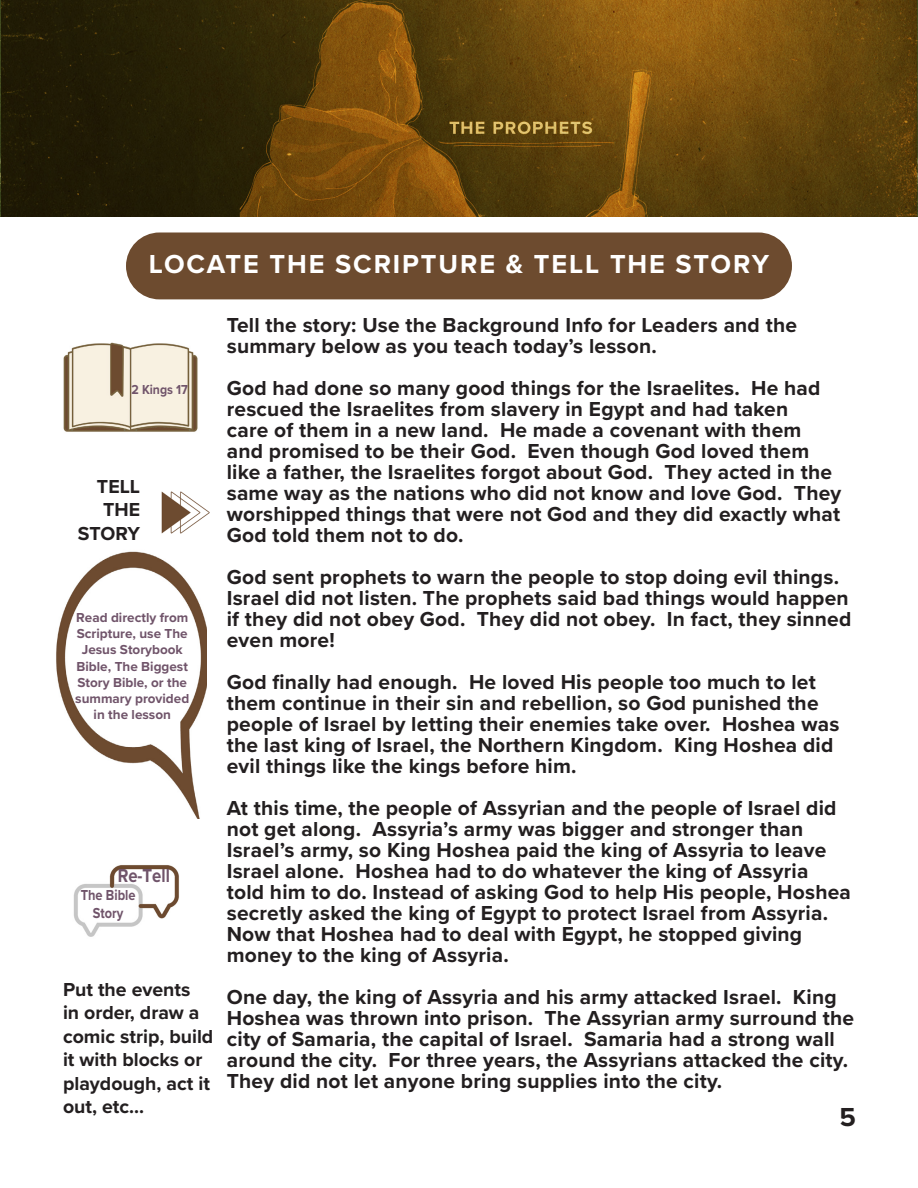
<style>
.page{position:relative;width:918px;height:1188px;background:#fff}
.page>*{position:absolute;margin:0;border:0;box-sizing:border-box;transform-origin:0 0}
.Paragraph_Style_4{font:700 27px "Proxima Nova";letter-spacing:.07em;color:#fff}
.t1{font:700 27px "Proxima Nova";color:#231f20}
.Paragraph_Style_5{font:700 21px/21px "Proxima Nova";letter-spacing:.01em;color:#231f20}
.Memory_Verse{font:700 19.5px/23.4px "Proxima Nova";color:#231f20}
.Memory_Verse-2{font:700 19.5px "Proxima Nova";color:#70546a;scale:.85 1}
.Memory_Verse-3{font:700 15px/18px "Proxima Nova";color:#70546a;text-align:center;scale:.85 1}
.Memory_Verse-4{font:700 13.5px/16.2px "Proxima Nova";color:#70546a;text-align:center}
.Memory_Verse-5{font:700 13.5px "Proxima Nova";color:#70546a;scale:.91 1}
</style>
<div class="page">
<img style="left:0;top:0;width:918px;height:216px">
<div style="left:126px;top:232px;width:666px;height:67px;background:#6d4b2f;border-radius:33px"></div>
<img style="left:161px;top:491px;width:49px;height:43px">
<img style="left:73px;top:865px;width:106px;height:72px">
<img style="left:56px;top:551px;width:150px;height:268px">
<img style="left:63px;top:342px;width:135px;height:90px">
<p class="Paragraph_Style_4" style="left:149px;top:244px;width:622px">LOCATE THE SCRIPTURE &amp; TELL THE STORY</p>
<p class="Memory_Verse-5" style="left:132px;top:379px;width:64px">2 Kings 17</p>
<p class="Memory_Verse" style="left:97px;top:474px;width:45px">TELL</p>
<p class="Memory_Verse" style="left:103px;top:497px;width:38px">THE</p>
<p class="Memory_Verse" style="left:78px;top:521px;width:64px">STORY</p>
<p class="Memory_Verse-4" style="left:76px;top:609px;width:114px">Read directly from</p>
<p class="Memory_Verse-4" style="left:77px;top:625px;width:112px">Scripture, use The</p>
<p class="Memory_Verse-4" style="left:75px;top:642px;width:115px">Jesus Storybook<br>Bible, The Biggest<br>Story Bible, or the summary provided</p>
<p class="Memory_Verse-4" style="left:94px;top:706px;width:79px">in the lesson</p>
<p class="Memory_Verse-2" style="left:118px;top:861px;width:63px">Re-Tell</p>
<p class="Memory_Verse-3" style="left:81px;top:886px;width:66px">The Bible<br>Story</p>
<p class="Memory_Verse" style="left:63px;top:977px;width:152px">Put the events<br>in order, draw a comic strip, build it with blocks or playdough, act it out, etc...</p>
<p class="Paragraph_Style_5" style="left:227px;top:314px;width:572px">Tell the story: Use the Background Info for Leaders and the summary below as you teach today’s lesson.</p>
<p class="Paragraph_Style_5" style="left:227px;top:377px;width:616px">God had done so many good things for the Israelites. He had rescued the Israelites from slavery in Egypt and had taken<br>care of them in a new land. He made a covenant with them and promised to be their God. Even though God loved them like a father, the Israelites forgot about God. They acted in the same way as the nations who did not know and love God. They worshipped things that were not God and they did exactly what God told them not to do.</p>
<p class="Paragraph_Style_5" style="left:227px;top:566px;width:626px">God sent prophets to warn the people to stop doing evil things.<br>Israel did not listen. The prophets said bad things would happen if they did not obey God. They did not obey. In fact, they sinned even more!</p>
<p class="Paragraph_Style_5" style="left:227px;top:671px;width:614px">God finally had enough. He loved His people too much to let them continue in their sin and rebellion, so God punished the people of Israel by letting their enemies take over. Hoshea was the last king of Israel, the Northern Kingdom. King Hoshea did evil things like the kings before him.</p>
<p class="Paragraph_Style_5" style="left:227px;top:797px;width:626px">At this time, the people of Assyrian and the people of Israel did not get along. Assyria’s army was bigger and stronger than Israel’s army, so King Hoshea paid the king of Assyria to leave Israel alone. Hoshea had to do whatever the king of Assyria told him to do. Instead of asking God to help His people, Hoshea secretly asked the king of Egypt to protect Israel from Assyria.<br>Now that Hoshea had to deal with Egypt, he stopped giving money to the king of Assyria.</p>
<p class="Paragraph_Style_5" style="left:227px;top:986px;width:629px">One day, the king of Assyria and his army attacked Israel. King Hoshea was thrown into prison. The Assyrian army surround the city of Samaria, the capital of Israel. Samaria had a strong wall around the city. For three years, the Assyrians attacked the city.<br>They did not let anyone bring supplies into the city.</p>
<p class="t1" style="left:840px;top:1096px;width:18px">5</p>
</div>
